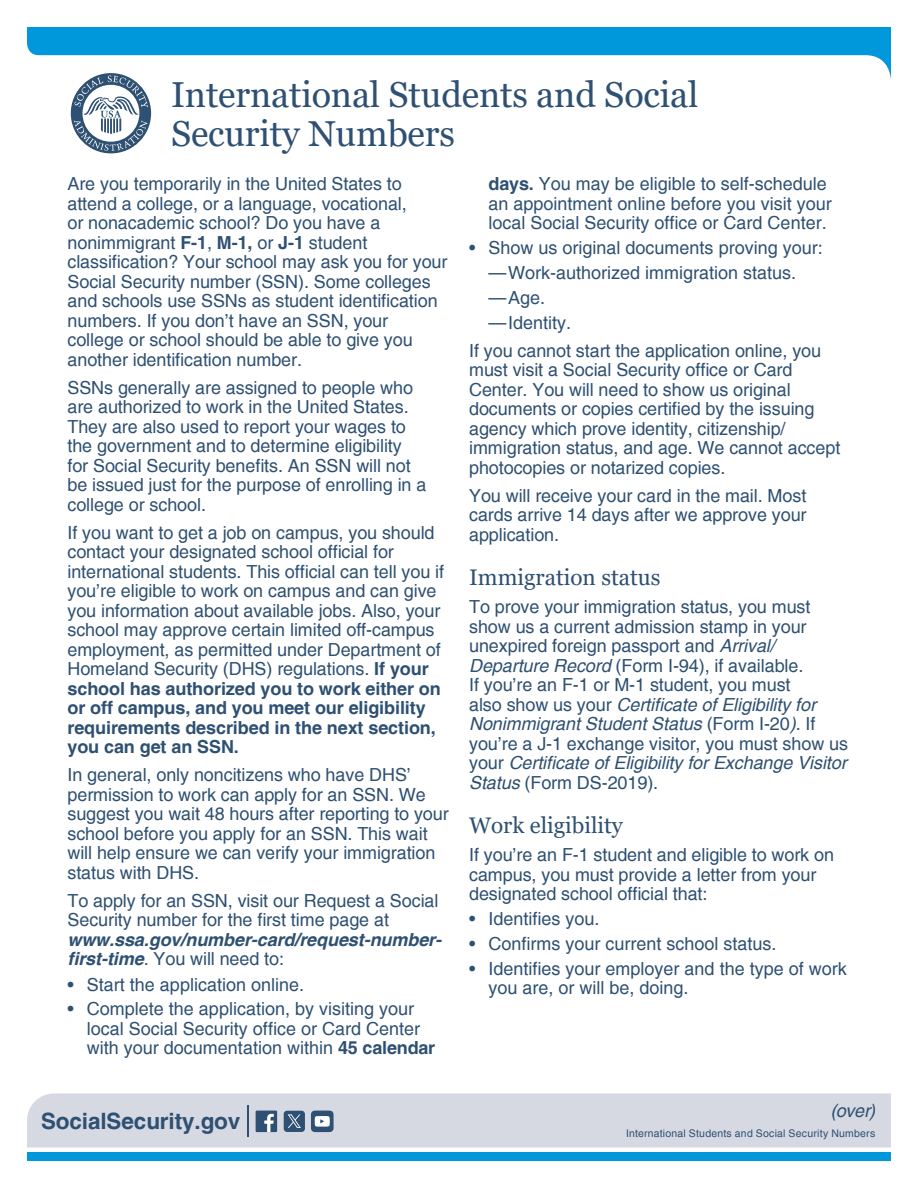
<style>
.page{position:relative;width:918px;height:1188px;background:#fff}
.page>*{position:absolute;margin:0;border:0;box-sizing:border-box;transform-origin:0 0}
.t1{font:36px/39px "Georgia";letter-spacing:-.005em;color:#2e5072}
.t2{font:22.5px "Georgia";color:#2e5072}
.t3{font:700 22.5px "Helvetica";letter-spacing:-.005em;color:#2e5072}
.t4{font:18px/19.5px "Helvetica";letter-spacing:-.005em;color:#2e5072}
.t5{font:italic 18px "Helvetica";color:#2e5072}
.t6{font:10.5px "Helvetica";letter-spacing:.02em;color:#2e5072}
.s1{font-weight:700}
.s2{font-weight:700;font-style:italic}
.s3{font-style:italic}
</style>
<div class="page">
<div style="left:27px;top:1094px;width:864px;height:54px;background:#d6d9e2"></div>
<svg style="left:27px;top:27px;width:864px;height:53px;fill:#0097db"></svg>
<hr style="left:247px;top:1105px;width:2px;height:32px;background:#2e5072">
<div style="left:27px;top:1153px;width:864px;height:8px;background:#0097db"></div>
<div style="left:68px;top:70px;width:86px;height:87px;border:3px solid #fff;border-radius:50%"></div>
<div style="left:71px;top:73px;width:80px;height:80px;background:#2e5072;border-radius:50%"></div>
<svg style="left:74px;top:76px;width:74px;height:75px"></svg>
<div style="left:256px;top:1111px;width:21px;height:21px;background:#2e5072"></div>
<svg style="left:264px;top:1114px;width:10px;height:18px"></svg>
<div style="left:284px;top:1111px;width:21px;height:21px;background:#2e5072;border-radius:3px"></div>
<svg style="left:288px;top:1114px;width:13px;height:14px"></svg>
<svg style="left:311px;top:1111px;width:23px;height:21px"></svg>
<h1 class="t1" style="left:171px;top:76px;width:529px">International Students and Social<br>Security Numbers</h1>
<p class="t4" style="left:68px;top:175px;width:381px">Are you temporarily in the United States to attend a college, or a language, vocational,<br>or nonacademic school? Do you have a nonimmigrant <span class="s1">F-1</span>, <span class="s1">M-1,</span> or <span class="s1">J-1</span> student classification? Your school may ask you for your Social Security number (SSN). Some colleges and schools use SSNs as student identification numbers. If you don’t have an SSN, your college or school should be able to give you another identification number.</p>
<p class="t4" style="left:68px;top:378px;width:360px">SSNs generally are assigned to people who are authorized to work in the United States.<br>They are also used to report your wages to the government and to determine eligibility for Social Security benefits. An SSN will not be issued just for the purpose of enrolling in a college or school.</p>
<p class="t4" style="left:68px;top:523px;width:378px">If you want to get a job on campus, you should contact your designated school official for international students. This official can tell you if you’re eligible to work on campus and can give you information about available jobs. Also, your school may approve certain limited off-campus employment, as permitted under Department of Homeland Security (DHS) regulations. <span class="s1">If your school has authorized you to work either on or off campus, and you meet our eligibility requirements described in the next section, you can get an SSN.</span></p>
<p class="t4" style="left:68px;top:766px;width:383px">In general, only noncitizens who have DHS’ permission to work can apply for an SSN. We suggest you wait 48 hours after reporting to your school before you apply for an SSN. This wait will help ensure we can verify your immigration status with DHS.</p>
<p class="t4" style="left:68px;top:892px;width:376px">To apply for an SSN, visit our Request a Social Security number for the first time page at <span class="s2">www.ssa.gov/number-card/request-number&shy;first-time</span>. You will need to:</p>
<p class="t4" style="left:68px;top:975px;width:238px">• Start the application online.</p>
<p class="t4" style="left:87px;top:1000px;width:350px;text-indent:-19px">• Complete the application, by visiting your local Social Security office or Card Center with your documentation within <span class="s1">45 calendar</span></p>
<p class="t4" style="left:489px;top:175px;width:345px"><span class="s1">days.</span> You may be eligible to self-schedule an appointment online before you visit your local Social Security office or Card Center.</p>
<p class="t4" style="left:469px;top:239px;width:355px">• Show us original documents proving your:</p>
<p class="t4" style="left:489px;top:264px;width:309px">—Work-authorized immigration status.</p>
<p class="t4" style="left:489px;top:288px;width:58px">—Age.</p>
<p class="t4" style="left:489px;top:313px;width:84px">—Identity.</p>
<p class="t4" style="left:469px;top:341px;width:373px">If you cannot start the application online, you must visit a Social Security office or Card Center. You will need to show us original documents or copies certified by the issuing agency which prove identity, citizenship/ immigration status, and age. We cannot accept photocopies or notarized copies.</p>
<p class="t4" style="left:469px;top:487px;width:339px;text-align:justify">You will receive your card in the mail. Most cards arrive 14 days after we approve your application.</p>
<h1 class="t2" style="left:469px;top:564px;width:193px">Immigration status</h1>
<p class="t4" style="left:469px;top:598px;width:381px">To prove your immigration status, you must show us a current admission stamp in your unexpired foreign passport and <span class="s3">Arrival/ Departure Record</span> (Form I-94), if available.<br>If you’re an F-1 or M-1 student, you must<br>also show us your <span class="s3">Certificate of Eligibility for Nonimmigrant Student Status</span> (Form I-20<span class="s3">)</span>. If you’re a J-1 exchange visitor, you must show us your <span class="s3">Certificate of Eligibility for Exchange Visitor Status</span> (Form DS-2019).</p>
<h1 class="t2" style="left:469px;top:812px;width:155px">Work eligibility</h1>
<p class="t4" style="left:469px;top:846px;width:366px">If you’re an F-1 student and eligible to work on campus, you must provide a letter from your designated school official that:</p>
<p class="t4" style="left:469px;top:910px;width:132px">• Identifies you.</p>
<p class="t4" style="left:469px;top:935px;width:309px">• Confirms your current school status.</p>
<p class="t4" style="left:489px;top:960px;width:360px;text-indent:-19px">• Identifies your employer and the type of work you are, or will be, doing.</p>
<p class="t3" style="left:41px;top:1108px;width:201px">SocialSecurity.gov</p>
<p class="t5" style="left:831px;top:1101px;width:46px">(over)</p>
<p class="t6" style="left:626px;top:1127px;width:251px">International Students and Social Security Numbers</p>
</div>
